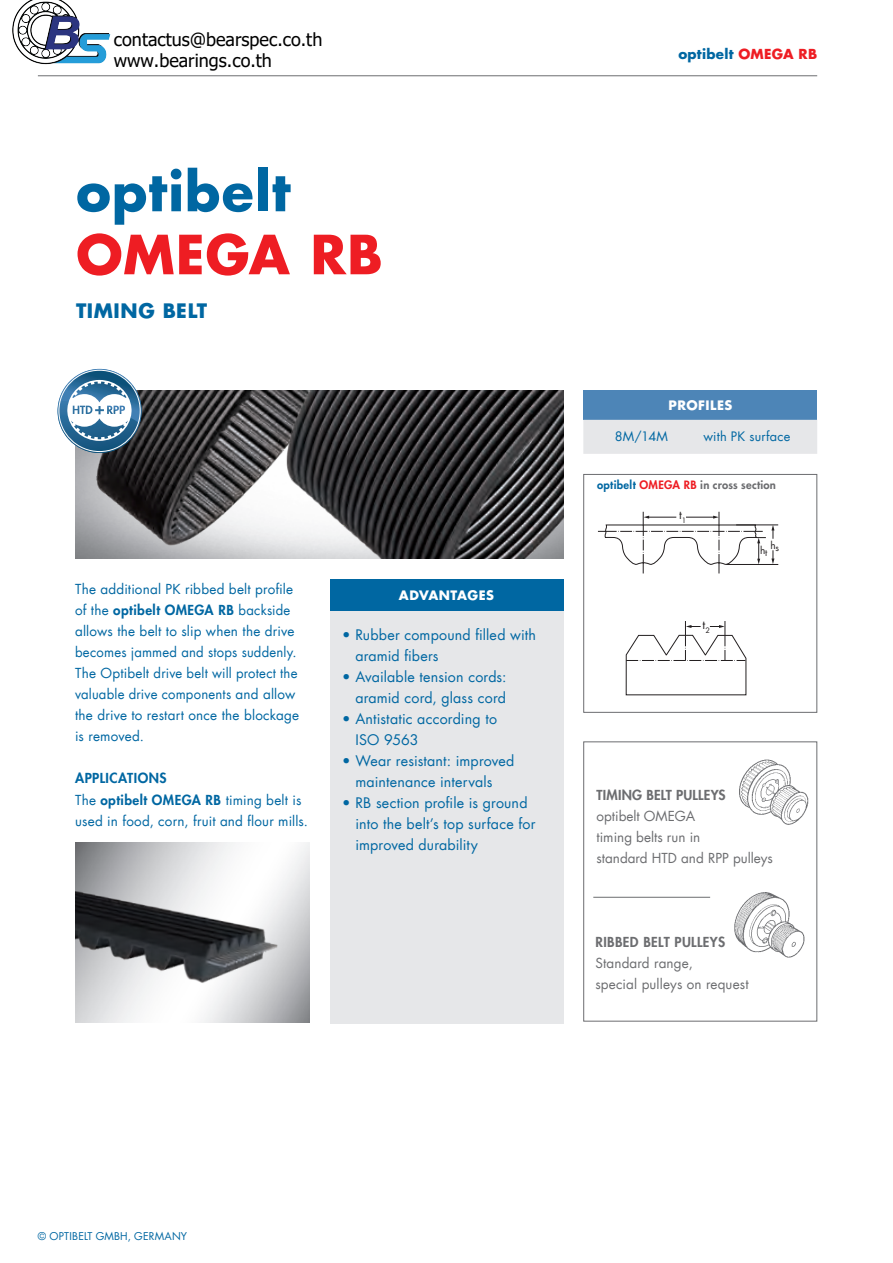
<style>
.page{position:relative;width:893px;height:1263px;background:#fff}
.page>*{position:absolute;margin:0;border:0;box-sizing:border-box;transform-origin:0 0}
.Headline_DIN_A4{font:700 52.5px/63px "Futura Com";letter-spacing:.015em;color:#0067a2}
.t1{font:700 19.5px "Futura Com";letter-spacing:.03em;color:#0067a2}
.t2{font:18px/21.6px "Tahoma";color:#000}
.Fliesstext_im_Kasten{font:14.25px/21px "Futura Com";letter-spacing:.01em;color:#0067a2}
.Fließtext{font:13.5px/21px "Futura Com";letter-spacing:.015em;color:#0067a2}
.Text_im_Kasten_grau{font:13.5px/21px "Futura Com";color:#6c6d70}
.Text_12{font:800 13.5px/21px "Futura Com";letter-spacing:.02em;color:#6c6d70}
.Text_12-2{font:13.5px "Futura Com";letter-spacing:.01em;color:#6c6d70}
.t3{font:700 13.5px "Futura Com";letter-spacing:.02em;color:#0067a2}
.Fließtext-2{font:800 13.5px "Futura Com";letter-spacing:.035em;color:#0067a2}
.Fliesstext_Tabelle_b{font:12.75px "Futura Com";letter-spacing:.015em;color:#0067a2}
.Profile{font:700 12.75px "Futura Com";letter-spacing:.035em;color:#fff}
.t4{font:11.55px "Futura Com";color:#231f20}
.Fließtext-3{font:800 11.25px "Futura Com";letter-spacing:.025em;color:#6c6d70}
.t5{font:11.25px "Futura Com";color:#231f20}
.t6{font:10.5px "Futura Com";letter-spacing:.015em;color:#0067a2}
.t7{font:10.05px "Futura Com";color:#231f20}
.s1{color:#ee1d23}
.s2{font-weight:800}
.s3{color:#0067a2}
.s4{font-weight:400}
</style>
<div class="page">
<img style="left:75px;top:842px;width:234px;height:181px">
<div style="left:583px;top:390px;width:234px;height:30px;background:#4d85b7"></div>
<div style="left:583px;top:420px;width:234px;height:34px;background:#e6e7e9"></div>
<img style="left:75px;top:390px;width:362px;height:169px">
<img style="left:244px;top:390px;width:319px;height:168px">
<div style="left:583px;top:474px;width:234px;height:239px;border:1px solid #6c6d70"></div>
<div style="left:583px;top:741px;width:234px;height:280px;border:1px solid #6c6d70"></div>
<img style="left:739px;top:756px;width:77px;height:75px">
<img style="left:734px;top:892px;width:71px;height:66px">
<hr style="left:593px;top:897px;width:117px;height:1px;background:#6c6d70">
<div style="left:330px;top:579px;width:233px;height:32px;background:#0067a2"></div>
<div style="left:330px;top:611px;width:233px;height:412px;background:#e6e7e9"></div>
<hr style="left:726px;top:564px;width:52px;height:1px;background:#231f20">
<hr style="left:736px;top:525px;width:42px;height:1px;background:#231f20">
<svg style="left:598px;top:512px;width:176px;height:61px"></svg>
<svg style="left:625px;top:621px;width:122px;height:75px"></svg>
<hr style="left:38px;top:75px;width:779px;height:1px;background:#6c6d70">
<svg style="left:58px;top:369px;width:84px;height:84px"></svg>
<svg style="left:59px;top:370px;width:87px;height:71px"></svg>
<img style="left:12px;top:0;width:99px;height:65px">
<h3 class="t2" style="left:114px;top:29px;width:210px">contactus@bearspec.co.th www.bearings.co.th</h3>
<p class="Headline_DIN_A4" style="left:76px;top:158px;width:308px">optibelt<br><span class="s1">OMEGA RB</span></p>
<p class="t1" style="left:76px;top:295px;width:133px">TIMING BELT</p>
<p class="Fließtext" style="left:75px;top:579px;width:226px">The additional PK ribbed belt profile of the <span class="s2">optibelt OMEGA RB</span> backside allows the belt to slip when the drive becomes jammed and stops suddenly.<br>The Optibelt drive belt will protect the valuable drive components and allow the drive to restart once the blockage is removed.</p>
<p class="Fließtext-2" style="left:75px;top:768px;width:93px">APPLICATIONS</p>
<p class="Fließtext" style="left:75px;top:789px;width:235px">The <span class="s2">optibelt OMEGA RB</span> timing belt is used in food, corn, fruit and flour mills.</p>
<p class="Profile" style="left:399px;top:585px;width:97px">ADVANTAGES</p>
<p class="Fliesstext_im_Kasten" style="left:355px;top:624px;width:182px;text-indent:-13px">• Rubber compound filled with aramid fibers</p>
<p class="Fliesstext_im_Kasten" style="left:342px;top:666px;width:166px;text-align:right">• Available tension cords: aramid cord, glass cord</p>
<p class="Fliesstext_im_Kasten" style="left:355px;top:708px;width:143px;text-indent:-13px">• Antistatic according to<br>ISO 9563</p>
<p class="Fliesstext_im_Kasten" style="left:355px;top:750px;width:160px;text-indent:-13px">• Wear resistant: improved maintenance intervals</p>
<p class="Fliesstext_im_Kasten" style="left:355px;top:792px;width:182px;text-indent:-13px">• RB section profile is ground into the belt’s top surface for improved durability</p>
<p class="t3" style="left:678px;top:43px;width:140px">optibelt <span class="s1">OMEGA RB</span></p>
<p class="Profile" style="left:668px;top:396px;width:65px">PROFILES</p>
<p class="Fliesstext_Tabelle_b" style="left:615px;top:428px;width:54px">8M/14M</p>
<p class="Fliesstext_Tabelle_b" style="left:703px;top:428px;width:89px">with PK surface</p>
<p class="Fließtext-3" style="left:597px;top:477px;width:180px"><span class="s3">optibelt</span> <span class="s1">OMEGA RB</span> in cross section</p>
<p class="t5" style="left:679px;top:507px;width:8px">t<sub>1</sub></p>
<p class="t4" style="left:702px;top:616px;width:9px">t<sub>2</sub></p>
<p class="t7" style="left:770px;top:538px;width:10px">h<sub>s</sub></p>
<p class="t7" style="left:760px;top:544px;width:9px">h<sub>t</sub></p>
<p class="Text_12" style="left:596px;top:784px;width:131px">TIMING BELT PULLEYS</p>
<p class="Text_im_Kasten_grau" style="left:596px;top:806px;width:178px">optibelt OMEGA<br>timing belts run in<br>standard HTD and RPP pulleys</p>
<p class="Text_12" style="left:595px;top:931px;width:131px">RIBBED BELT PULLEYS<br><span class="s4">Standard range,</span></p>
<p class="Text_12-2" style="left:595px;top:975px;width:155px">special pulleys on request</p>
<p class="t6" style="left:38px;top:1228px;width:151px">© OPTIBELT GMBH, GERMANY</p>
</div>
